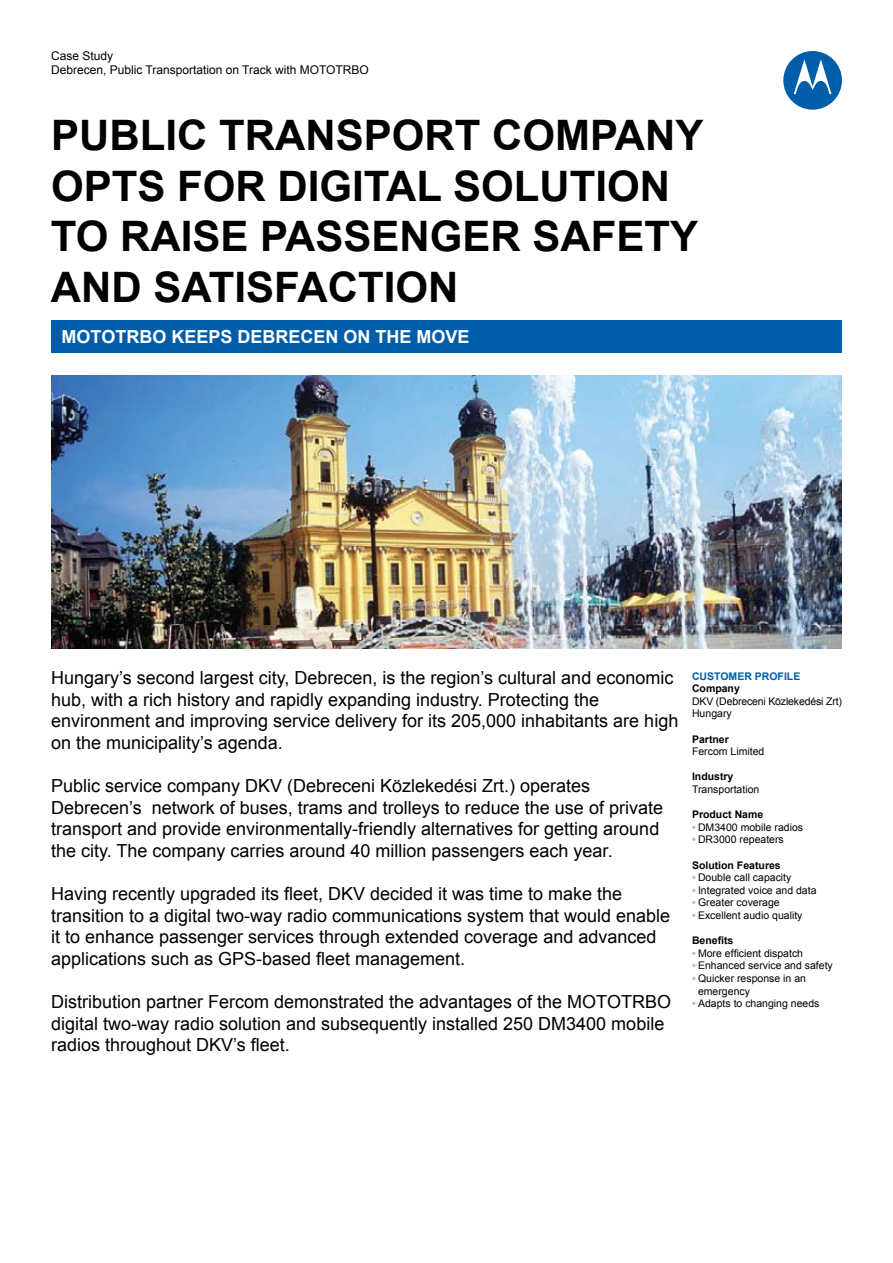
<style>
.page{position:relative;width:893px;height:1263px;background:#fff}
.page>*{position:absolute;margin:0;border:0;box-sizing:border-box;transform-origin:0 0}
.t1{font:700 42px/50.4px "Arial";color:#000}
.t2{font:18px/21.6px "Arial";color:#000}
.t3{font:700 18px "Arial";color:#fff}
.t4{font:12px/14.4px "Arial";color:#000}
.t5{font:10.5px/12.6px "Arial";color:#000}
.t6{font:700 10.5px "Arial";color:#000}
.t7{font:700 10.5px "Arial";color:#005daa}
.s1{font-weight:700;color:#bfb7ad}
</style>
<div class="page">
<div style="left:51px;top:320px;width:791px;height:32px;background:#005daa"></div>
<div style="left:783px;top:51px;width:59px;height:59px;background:#005daa;border-radius:50%"></div>
<svg style="left:794px;top:59px;width:37px;height:35px"></svg>
<img style="left:51px;top:376px;width:791px;height:272px">
<p class="t4" style="left:51px;top:48px;width:319px">Case Study<br>Debrecen, Public Transportation on Track with MOTOTRBO</p>
<h1 class="t1" style="left:51px;top:112px;width:654px">PUBLIC TRANSPORT COMPANY<br>OPT</h1>
<h1 class="t1" style="left:51px;top:162px;width:649px;text-indent:86px">S FOR DIGITAL SOLUTION<br>TO RAISE PASSENGER SAFETY<br>AND SATISFACTION</h1>
<p class="t3" style="left:62px;top:325px;width:79px">MOTOTRBO</p>
<p class="t3" style="left:171px;top:325px;width:300px">KEEPS DEBRECEN ON THE MOVE</p>
<p class="t2" style="left:51px;top:667px;width:629px">Hungary’s second largest city, Debrecen, is the region’s cultural and economic hub, with a rich history and rapidly expanding industry. Protecting the environment and improving service delivery for its 205,000 inhabitants are high on the municipality’s agenda.</p>
<p class="t2" style="left:51px;top:775px;width:613px">Public service company DKV (Debreceni Közlekedési Zrt.) operates Debrecen’s network of buses, trams and trolleys to reduce the use of private transport and provide environmentally-friendly alternatives for getting around the city. The company carries around 40 million passengers each year.</p>
<p class="t2" style="left:51px;top:883px;width:621px">Having recently upgraded its fleet, DKV decided it was time to make the transition to a digital two-way radio communications system that would enable it to enhance passenger services through extended coverage and advanced applications such as GPS-based fleet management.</p>
<p class="t2" style="left:51px;top:991px;width:621px">Distribution partner Fercom demonstrated the advantages of the MOTOTRBO digital two-way radio solution and subsequently installed 250 DM3400 mobile radios throughout DKV’s fleet.</p>
<p class="t7" style="left:692px;top:669px;width:110px">CUSTOMER PROFILE</p>
<p class="t6" style="left:692px;top:681px;width:49px">COMPANY</p>
<p class="t5" style="left:692px;top:695px;width:151px">DKV (Debreceni Közlekedési Zrt)<br>Hungary</p>
<p class="t6" style="left:692px;top:732px;width:38px">PARTNER</p>
<p class="t5" style="left:692px;top:745px;width:74px">Fercom Limited</p>
<p class="t6" style="left:692px;top:770px;width:43px">INDUSTRY</p>
<p class="t5" style="left:692px;top:783px;width:69px">Transportation</p>
<p class="t6" style="left:692px;top:807px;width:73px">PRODUCT NAME</p>
<p class="t5" style="left:692px;top:821px;width:113px"><span class="s1">•</span> DM3400 mobile radios</p>
<p class="t5" style="left:692px;top:833px;width:93px"><span class="s1">•</span> DR3000 repeaters</p>
<p class="t6" style="left:692px;top:858px;width:90px">SOLUTION FEATURES</p>
<p class="t5" style="left:692px;top:871px;width:101px"><span class="s1">•</span> Double call capacity</p>
<p class="t5" style="left:692px;top:884px;width:126px"><span class="s1">•</span> Integrated voice and data</p>
<p class="t5" style="left:692px;top:896px;width:89px"><span class="s1">•</span> Greater coverage</p>
<p class="t5" style="left:692px;top:909px;width:112px"><span class="s1">•</span> Excellent audio quality</p>
<p class="t6" style="left:692px;top:933px;width:43px">BENEFITS</p>
<p class="t5" style="left:692px;top:947px;width:113px"><span class="s1">•</span> More efficient dispatch</p>
<p class="t5" style="left:692px;top:959px;width:142px"><span class="s1">•</span> Enhanced service and safety</p>
<p class="t5" style="left:698px;top:972px;width:109px;text-indent:-6px"><span class="s1">•</span> Quicker response in an emergency</p>
<p class="t5" style="left:692px;top:997px;width:129px"><span class="s1">•</span> Adapts to changing needs</p>
</div>
